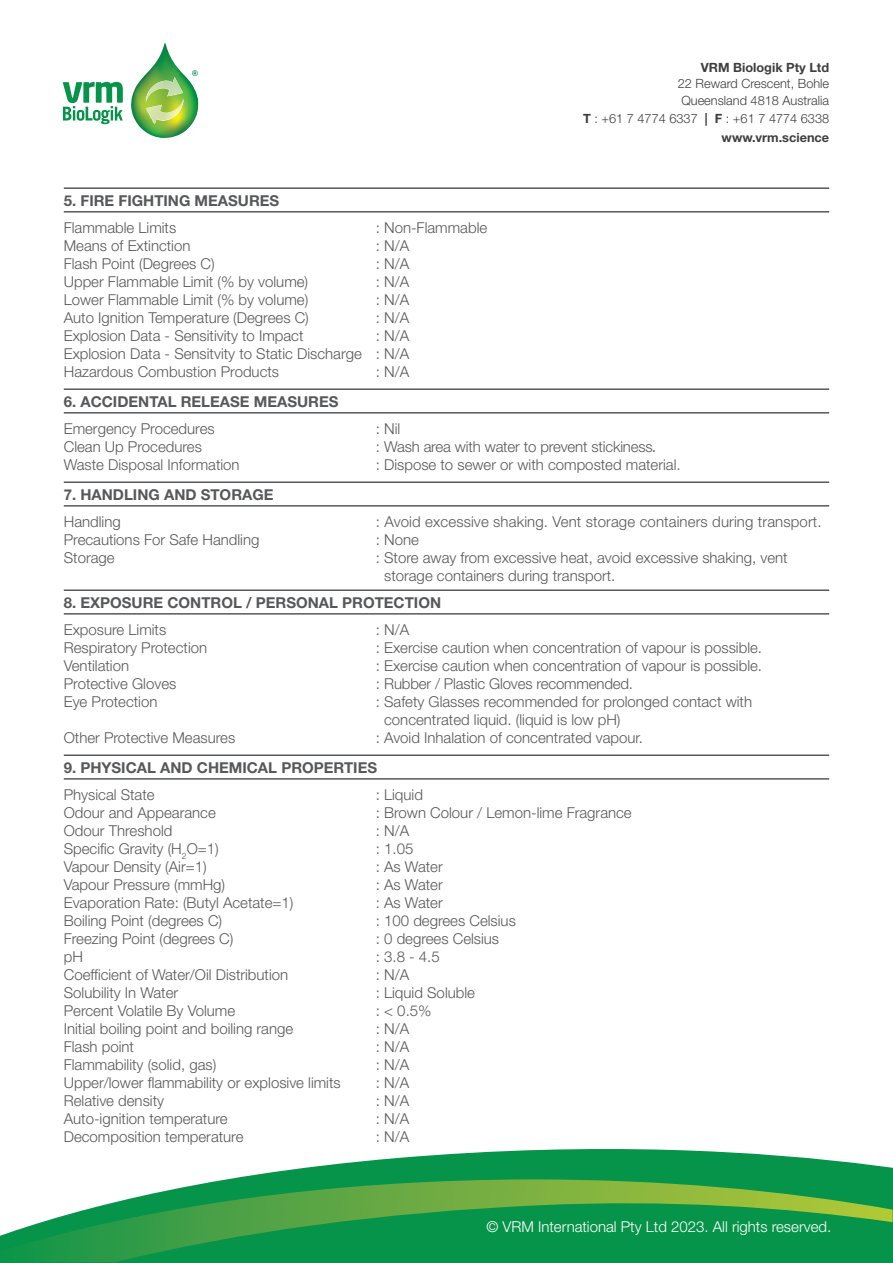
<style>
.page{position:relative;width:893px;height:1263px;background:#fff}
.page>*{position:absolute;margin:0;border:0;box-sizing:border-box;transform-origin:0 0}
.body{font:300 15px "Helvetica Neue LT Std";color:#57585a}
.Bold{font:700 15px "Helvetica Neue LT Std";color:#57585a}
.t1{font:300 15px "Helvetica Neue LT Std";color:#fff}
.t2{font:300 12.75px/16.5px "Helvetica Neue LT Std";color:#3e3e3f}
.t3{font:700 12.75px "Helvetica Neue LT Std";color:#3e3e3f}
.s1{font-weight:700}
.s2{font-family:"SIL Hei Med Jian";font-weight:400}
</style>
<div class="page">
<svg style="left:229px;top:1149px;width:664px;height:30px;fill:#06934a"></svg>
<svg style="left:0;top:1179px;width:893px;height:83px;background:#37a255"></svg>
<svg style="left:63px;top:82px;width:60px;height:42px"></svg>
<img style="left:131px;top:43px;width:68px;height:95px">
<img style="left:145px;top:77px;width:39px;height:47px">
<hr style="left:64px;top:187px;width:765px;height:2px;background:#57585a">
<hr style="left:64px;top:211px;width:765px;height:2px;background:#57585a">
<hr style="left:64px;top:388px;width:765px;height:2px;background:#57585a">
<hr style="left:64px;top:412px;width:765px;height:2px;background:#57585a">
<hr style="left:64px;top:481px;width:765px;height:2px;background:#57585a">
<hr style="left:64px;top:505px;width:765px;height:2px;background:#57585a">
<hr style="left:64px;top:589px;width:765px;height:2px;background:#57585a">
<hr style="left:64px;top:613px;width:765px;height:2px;background:#57585a">
<hr style="left:64px;top:754px;width:765px;height:2px;background:#57585a">
<hr style="left:64px;top:778px;width:765px;height:2px;background:#57585a">
<p class="t3" style="left:701px;top:59px;width:130px">VRM Biologik Pty Ltd</p>
<p class="t2" style="left:678px;top:75px;width:153px">22 Reward Crescent, Bohle<br>Queensland 4818 Australia</p>
<p class="t2" style="left:583px;top:108px;width:248px;line-height:19.5px;text-align:right"><span class="s1">T</span> : +61 7 4774 6337 <span class="s1">| F</span> : +61 7 4774 6338 <span class="s1">www.vrm.science</span></p>
<p class="Bold" style="left:64px;top:191px;width:217px">5. FIRE FIGHTING MEASURES</p>
<p class="body" style="left:64px;top:218px;width:114px">Flammable Limits</p>
<p class="body" style="left:376px;top:218px;width:113px">: Non-Flammable</p>
<p class="body" style="left:64px;top:236px;width:128px">Means of Extinction</p>
<p class="body" style="left:376px;top:236px;width:35px">: N/A</p>
<p class="body" style="left:64px;top:254px;width:152px">Flash Point (Degrees C)</p>
<p class="body" style="left:376px;top:254px;width:35px">: N/A</p>
<p class="body" style="left:64px;top:272px;width:246px">Upper Flammable Limit (% by volume)</p>
<p class="body" style="left:376px;top:272px;width:35px">: N/A</p>
<p class="body" style="left:64px;top:290px;width:246px">Lower Flammable Limit (% by volume)</p>
<p class="body" style="left:376px;top:290px;width:35px">: N/A</p>
<p class="body" style="left:64px;top:308px;width:247px">Auto Ignition Temperature (Degrees C)</p>
<p class="body" style="left:376px;top:308px;width:35px">: N/A</p>
<p class="body" style="left:64px;top:326px;width:241px">Explosion Data - Sensitivity to Impact</p>
<p class="body" style="left:376px;top:326px;width:35px">: N/A</p>
<p class="body" style="left:64px;top:344px;width:347px">Explosion Data - Sensitvity to Static Discharge : N/A</p>
<p class="body" style="left:64px;top:362px;width:217px">Hazardous Combustion Products</p>
<p class="body" style="left:376px;top:362px;width:35px">: N/A</p>
<p class="Bold" style="left:64px;top:392px;width:276px">6. ACCIDENTAL RELEASE MEASURES</p>
<p class="body" style="left:64px;top:419px;width:152px">Emergency Procedures</p>
<p class="body" style="left:376px;top:419px;width:26px">: Nil</p>
<p class="body" style="left:64px;top:437px;width:140px">Clean Up Procedures</p>
<p class="body" style="left:376px;top:437px;width:282px">: Wash area with water to prevent stickiness<span class="s2">.</span></p>
<p class="body" style="left:64px;top:455px;width:177px">Waste Disposal Information</p>
<p class="body" style="left:376px;top:455px;width:306px">: Dispose to sewer or with composted material.</p>
<p class="Bold" style="left:64px;top:485px;width:211px">7. HANDLING AND STORAGE</p>
<p class="body" style="left:64px;top:512px;width:58px">Handling</p>
<p class="body" style="left:376px;top:512px;width:447px">: Avoid excessive shaking. Vent storage containers during transport.</p>
<p class="body" style="left:64px;top:530px;width:197px">Precautions For Safe Handling</p>
<p class="body" style="left:376px;top:530px;width:45px">: None</p>
<p class="body" style="left:64px;top:548px;width:52px">Storage</p>
<p class="body" style="left:376px;top:548px;width:413px">: Store away from excessive heat, avoid excessive shaking, vent</p>
<p class="body" style="left:384px;top:566px;width:233px">storage containers during transport.</p>
<p class="Bold" style="left:64px;top:593px;width:379px">8. EXPOSURE CONTROL / PERSONAL PROTECTION</p>
<p class="body" style="left:64px;top:620px;width:104px">Exposure Limits</p>
<p class="body" style="left:376px;top:620px;width:35px">: N/A</p>
<p class="body" style="left:64px;top:638px;width:145px">Respiratory Protection</p>
<p class="body" style="left:376px;top:638px;width:388px">: Exercise caution when concentration of vapour is possible.</p>
<p class="body" style="left:64px;top:656px;width:67px">Ventilation</p>
<p class="body" style="left:376px;top:656px;width:388px">: Exercise caution when concentration of vapour is possible.</p>
<p class="body" style="left:64px;top:674px;width:114px">Protective Gloves</p>
<p class="body" style="left:376px;top:674px;width:259px">: Rubber / Plastic Gloves recommended.</p>
<p class="body" style="left:64px;top:692px;width:95px">Eye Protection</p>
<p class="body" style="left:376px;top:692px;width:378px">: Safety Glasses recommended for prolonged contact with</p>
<p class="body" style="left:384px;top:710px;width:238px">concentrated liquid. (liquid is low pH)</p>
<p class="body" style="left:64px;top:728px;width:173px">Other Protective Measures</p>
<p class="body" style="left:376px;top:728px;width:269px">: Avoid Inhalation of concentrated vapour.</p>
<p class="Bold" style="left:64px;top:758px;width:315px">9. PHYSICAL AND CHEMICAL PROPERTIES</p>
<p class="body" style="left:64px;top:785px;width:92px">Physical State</p>
<p class="body" style="left:376px;top:785px;width:49px">: Liquid</p>
<p class="body" style="left:64px;top:803px;width:154px">Odour and Appearance</p>
<p class="body" style="left:376px;top:803px;width:257px">: Brown Colour / Lemon-lime Fragrance</p>
<p class="body" style="left:64px;top:821px;width:110px">Odour Threshold</p>
<p class="body" style="left:376px;top:821px;width:35px">: N/A</p>
<p class="body" style="left:64px;top:839px;width:157px">Specific Gravity (H<sub>2</sub>O=1)</p>
<p class="body" style="left:376px;top:839px;width:39px">: 1.05</p>
<p class="body" style="left:64px;top:857px;width:144px">Vapour Density (Air=1)</p>
<p class="body" style="left:376px;top:857px;width:68px">: As Water</p>
<p class="body" style="left:64px;top:875px;width:163px">Vapour Pressure (mmHg)</p>
<p class="body" style="left:376px;top:875px;width:68px">: As Water</p>
<p class="body" style="left:64px;top:893px;width:231px">Evaporation Rate: (Butyl Acetate=1)</p>
<p class="body" style="left:376px;top:893px;width:68px">: As Water</p>
<p class="body" style="left:64px;top:911px;width:160px">Boiling Point (degrees C)</p>
<p class="body" style="left:376px;top:911px;width:142px">: 100 degrees Celsius</p>
<p class="body" style="left:64px;top:929px;width:171px">Freezing Point (degrees C)</p>
<p class="body" style="left:376px;top:929px;width:125px">: 0 degrees Celsius</p>
<p class="body" style="left:64px;top:947px;width:21px">pH</p>
<p class="body" style="left:376px;top:947px;width:65px">: 3.8 - 4.5</p>
<p class="body" style="left:64px;top:965px;width:226px">Coefficient of Water/Oil Distribution</p>
<p class="body" style="left:376px;top:965px;width:35px">: N/A</p>
<p class="body" style="left:64px;top:983px;width:116px">Solubility In Water</p>
<p class="body" style="left:376px;top:983px;width:101px">: Liquid Soluble</p>
<p class="body" style="left:64px;top:1001px;width:173px">Percent Volatile By Volume</p>
<p class="body" style="left:376px;top:1001px;width:57px">: &lt; 0.5%</p>
<p class="body" style="left:64px;top:1019px;width:231px">Initial boiling point and boiling range</p>
<p class="body" style="left:376px;top:1019px;width:35px">: N/A</p>
<p class="body" style="left:64px;top:1037px;width:72px">Flash point</p>
<p class="body" style="left:376px;top:1037px;width:35px">: N/A</p>
<p class="body" style="left:64px;top:1055px;width:154px">Flammability (solid, gas)</p>
<p class="body" style="left:376px;top:1055px;width:35px">: N/A</p>
<p class="body" style="left:64px;top:1073px;width:278px">Upper/lower flammability or explosive limits</p>
<p class="body" style="left:376px;top:1073px;width:35px">: N/A</p>
<p class="body" style="left:64px;top:1091px;width:102px">Relative density</p>
<p class="body" style="left:376px;top:1091px;width:35px">: N/A</p>
<p class="body" style="left:64px;top:1109px;width:165px">Auto-ignition temperature</p>
<p class="body" style="left:376px;top:1109px;width:35px">: N/A</p>
<p class="body" style="left:64px;top:1127px;width:181px">Decomposition temperature</p>
<p class="body" style="left:376px;top:1127px;width:35px">: N/A</p>
<p class="t1" style="left:486px;top:1218px;width:346px">© VRM International Pty Ltd 2023. All rights reserved.</p>
</div>
